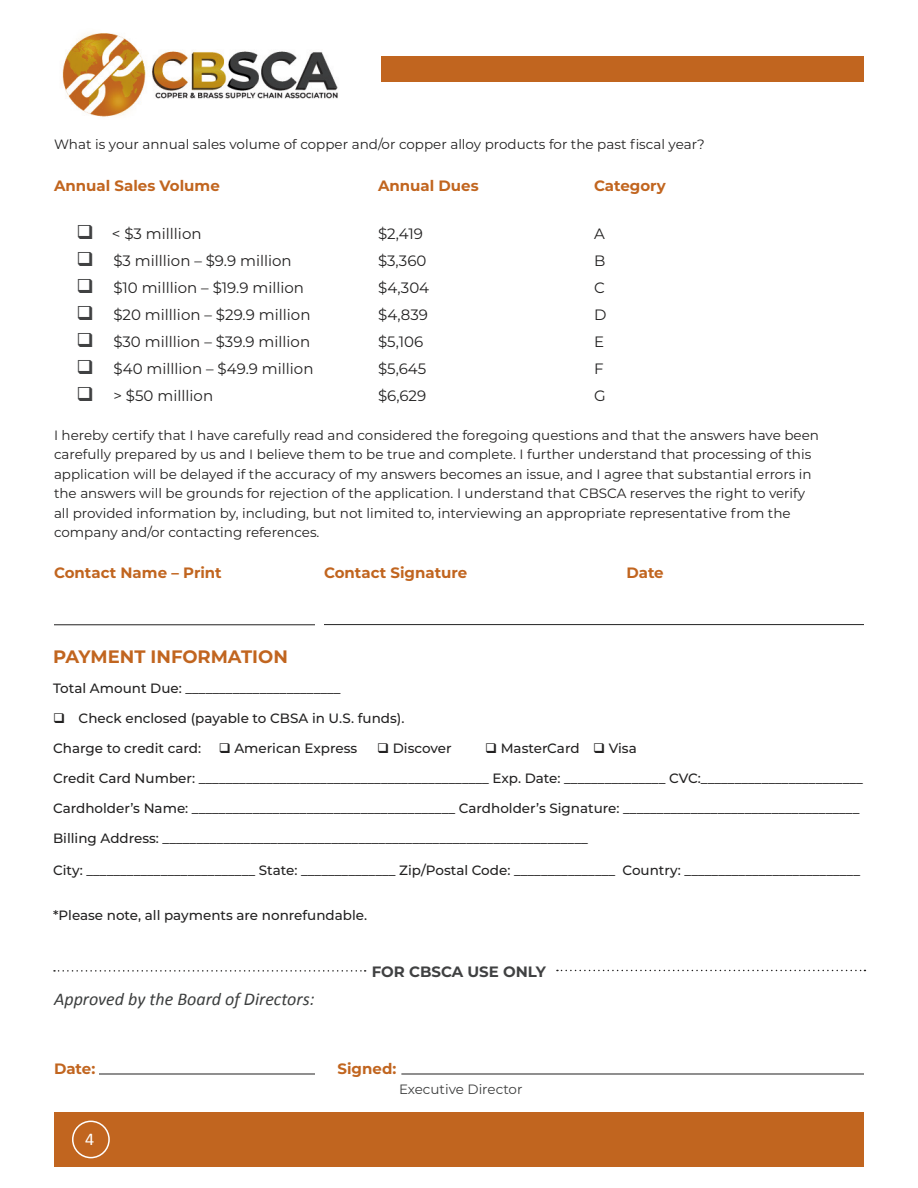
<style>
.page{position:relative;width:918px;height:1188px;background:#fff}
.page>*{position:absolute;margin:0;border:0;box-sizing:border-box;transform-origin:0 0}
.t1{font:italic 18px "Calibri";color:#3c3e3e}
.t2{font:700 18px "Montserrat";color:#c1651f}
.t3{font:18px "Calibri";color:#fff}
.t4{font:15px "Montserrat";color:#222121}
.t5{font:700 15px "Montserrat";color:#c1651f}
.t6{font:700 15px "Montserrat";color:#404142}
.t7{font:500 13.5px "Montserrat";color:#222121}
.t8{font:13.5px/19.5px "Montserrat";color:#222121}
.t9{font:13.5px "Montserrat";color:#3d3e3e}
.s1{color:#404142}
</style>
<div class="page">
<div style="left:54px;top:1112px;width:810px;height:55px;background:#c1651f"></div>
<div style="left:72px;top:1121px;width:38px;height:37px;border:2px solid #fff;border-radius:50%"></div>
<hr style="left:99px;top:1074px;width:216px;height:1px;background:#222121">
<hr style="left:401px;top:1074px;width:463px;height:1px;background:#222121">
<svg style="left:54px;top:970px;width:312px;height:2px"></svg>
<svg style="left:557px;top:970px;width:308px;height:1px"></svg>
<hr style="left:54px;top:625px;width:261px;height:1px;background:#222121">
<hr style="left:324px;top:624px;width:540px;height:1px;background:#222121">
<img style="left:62px;top:33px;width:276px;height:84px">
<div style="left:382px;top:57px;width:482px;height:25px;background:#c1651f"></div>
<p class="t8" style="left:54px;top:134px;width:652px">What is your annual sales volume of copper and/or copper alloy products for the past fiscal year?</p>
<p class="t5" style="left:54px;top:175px;width:167px">Annual Sales Volume</p>
<p class="t5" style="left:378px;top:175px;width:102px">Annual Dues</p>
<p class="t5" style="left:594px;top:175px;width:73px">Category</p>
<p class="t4" style="left:76px;top:223px;width:127px"><span class="s1">❑</span> &lt; $3 milllion</p>
<p class="t4" style="left:378px;top:223px;width:46px">$2,419</p>
<p class="t4" style="left:594px;top:223px;width:12px">A</p>
<p class="t4" style="left:76px;top:250px;width:217px"><span class="s1">❑</span> $3 milllion – $9.9 million</p>
<p class="t4" style="left:378px;top:250px;width:50px">$3,360</p>
<p class="t4" style="left:594px;top:250px;width:13px">B</p>
<p class="t4" style="left:76px;top:277px;width:229px"><span class="s1">❑</span> $10 milllion – $19.9 million</p>
<p class="t4" style="left:378px;top:277px;width:53px">$4,304</p>
<p class="t4" style="left:594px;top:277px;width:12px">C</p>
<p class="t4" style="left:76px;top:304px;width:236px"><span class="s1">❑</span> $20 milllion – $29.9 million</p>
<p class="t4" style="left:378px;top:304px;width:52px">$4,839</p>
<p class="t4" style="left:594px;top:304px;width:14px">D</p>
<p class="t4" style="left:76px;top:331px;width:235px"><span class="s1">❑</span> $30 milllion – $39.9 million</p>
<p class="t4" style="left:378px;top:331px;width:47px">$5,106</p>
<p class="t4" style="left:594px;top:331px;width:12px">E</p>
<p class="t4" style="left:76px;top:358px;width:239px"><span class="s1">❑</span> $40 milllion – $49.9 million</p>
<p class="t4" style="left:378px;top:358px;width:50px">$5,645</p>
<p class="t4" style="left:594px;top:358px;width:11px">F</p>
<p class="t4" style="left:76px;top:385px;width:138px"><span class="s1">❑</span> &gt; $50 milllion</p>
<p class="t4" style="left:378px;top:385px;width:50px">$6,629</p>
<p class="t4" style="left:594px;top:385px;width:13px">G</p>
<p class="t8" style="left:54px;top:425px;width:767px">I hereby certify that I have carefully read and considered the foregoing questions and that the answers have been carefully prepared by us and I believe them to be true and complete. I further understand that processing of this application will be delayed if the accuracy of my answers becomes an issue, and I agree that substantial errors in the answers will be grounds for rejection of the application. I understand that CBSCA reserves the right to verify all provided information by, including, but not limited to, interviewing an appropriate representative from the company and/or contacting references.</p>
<p class="t5" style="left:54px;top:561px;width:169px">Contact Name – Print</p>
<p class="t5" style="left:324px;top:561px;width:145px">Contact Signature</p>
<p class="t5" style="left:626px;top:561px;width:39px">Date</p>
<p class="t2" style="left:53px;top:644px;width:236px">PAYMENT INFORMATION</p>
<p class="t7" style="left:53px;top:679px;width:289px">Total Amount Due: _______________________</p>
<p class="t7" style="left:53px;top:709px;width:353px">❑ Check enclosed (payable to CBSA in U.S. funds).</p>
<p class="t7" style="left:53px;top:739px;width:150px">Charge to credit card:</p>
<p class="t7" style="left:219px;top:739px;width:140px">❑ American Express</p>
<p class="t7" style="left:377px;top:739px;width:76px">❑ Discover</p>
<p class="t7" style="left:485px;top:739px;width:153px">❑ MasterCard ❑ Visa</p>
<p class="t7" style="left:53px;top:769px;width:811px">Credit Card Number: ___________________________________________ Exp. Date: _______________ CVC:________________________</p>
<p class="t7" style="left:53px;top:799px;width:808px">Cardholder’s Name: _______________________________________ Cardholder’s Signature: ___________________________________</p>
<p class="t7" style="left:53px;top:829px;width:536px">Billing Address: _______________________________________________________________</p>
<p class="t7" style="left:53px;top:860px;width:809px">City: _________________________ State: ______________ Zip/Postal Code: _______________ Country: __________________________</p>
<p class="t7" style="left:53px;top:905px;width:316px">*Please note, all payments are nonrefundable.</p>
<p class="t1" style="left:54px;top:987px;width:262px">Approved by the Board of Directors:</p>
<p class="t6" style="left:372px;top:960px;width:176px">FOR CBSCA USE ONLY</p>
<p class="t5" style="left:54px;top:1058px;width:43px">Date:</p>
<p class="t5" style="left:338px;top:1058px;width:60px">Signed:</p>
<h1 class="t3" style="left:85px;top:1128px;width:11px">4</h1>
<p class="t9" style="left:399px;top:1080px;width:125px">Executive Director</p>
</div>
